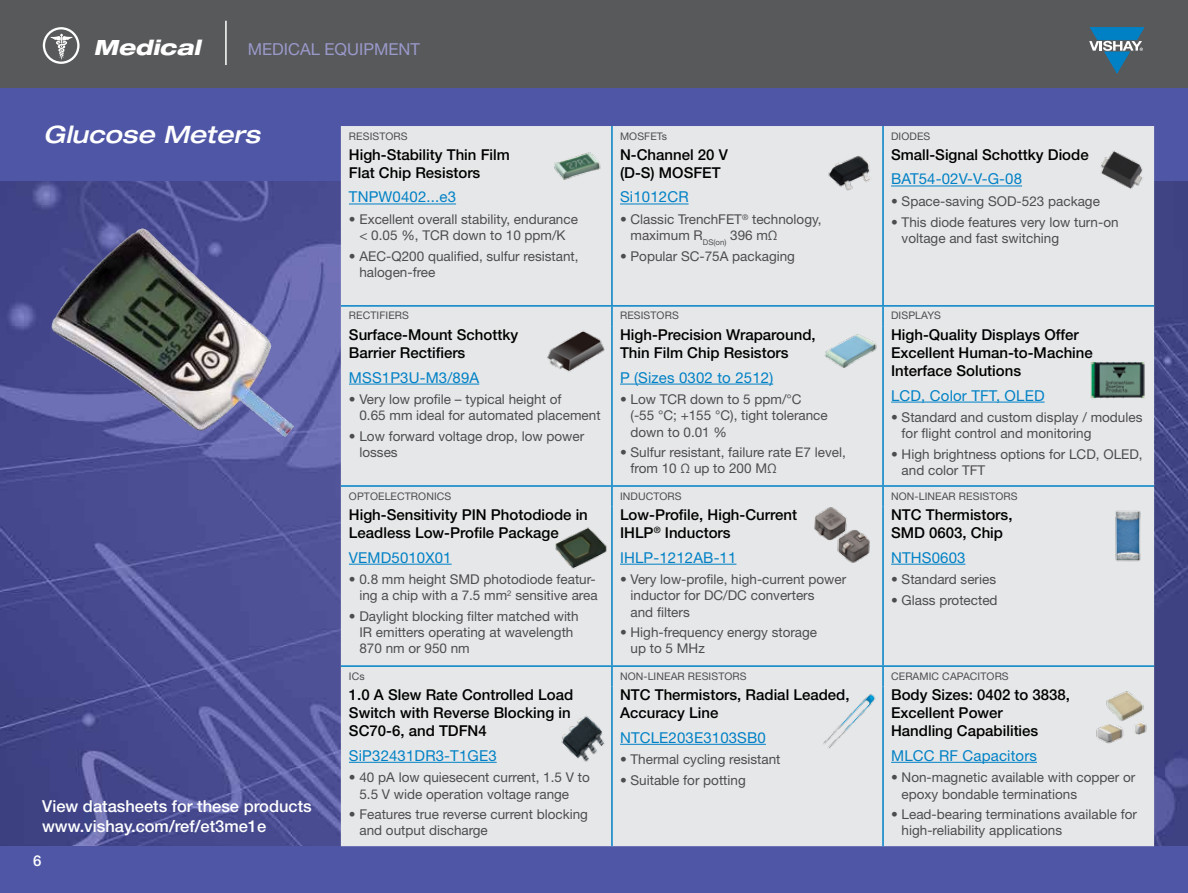
<style>
.page{position:relative;width:1188px;height:893px;background:#fff}
.page>*{position:absolute;margin:0;border:0;box-sizing:border-box;transform-origin:0 0}
.t1{font:italic 500 expanded 24px "Helvetica Neue LT Std";color:#fff}
.t2{font:italic 800 expanded 21px "Helvetica Neue LT Std";color:#fff}
.t3{font:500 16.5px/19.8px "Helvetica Neue LT Std";color:#fff}
.t4{font:16.5px "Helvetica Neue LT Std";color:#9a99cb}
.t5{font:500 15px/18px "Helvetica Neue LT Std";color:#000}
.t6{font:15px "Helvetica Neue LT Std";letter-spacing:.01em;color:#0081c6}
.t7{font:500 15px "Helvetica Neue LT Std";color:#fff}
.t8{font:13.5px/16.2px "Helvetica Neue LT Std";color:#4d4d4f}
.t9{font:10.5px "Helvetica Neue LT Std";letter-spacing:.01em;color:#4d4d4f}
</style>
<div class="page">
<div style="left:0;top:85px;width:1188px;height:808px;background:#4f56a6"></div>
<div style="left:0;top:0;width:1188px;height:88px;background:#58595b"></div>
<svg style="left:1089px;top:28px;width:55px;height:45px"></svg>
<div style="left:43px;top:27px;width:37px;height:37px;border:2px solid #fff;border-radius:50%"></div>
<svg style="left:50px;top:34px;width:23px;height:25px"></svg>
<img style="left:0;top:181px;width:1188px;height:665px">
<hr style="left:225px;top:21px;width:2px;height:44px;background:#fff">
<img style="left:38px;top:207px;width:270px;height:530px">
<div style="left:341px;top:126px;width:813px;height:720px;background:#e6e7e8"></div>
<hr style="left:611px;top:126px;width:2px;height:20px;background:#0081c6">
<hr style="left:882px;top:126px;width:2px;height:20px;background:#0081c6">
<hr style="left:611px;top:146px;width:2px;height:159px;background:#0081c6">
<hr style="left:882px;top:146px;width:2px;height:159px;background:#0081c6">
<hr style="left:341px;top:305px;width:271px;height:2px;background:#0081c6">
<hr style="left:612px;top:305px;width:271px;height:2px;background:#0081c6">
<svg style="left:611px;top:307px;width:2px;height:19px"></svg>
<hr style="left:883px;top:305px;width:271px;height:2px;background:#0081c6">
<svg style="left:882px;top:307px;width:2px;height:19px"></svg>
<hr style="left:611px;top:326px;width:2px;height:159px;background:#0081c6">
<hr style="left:882px;top:326px;width:2px;height:159px;background:#0081c6">
<hr style="left:341px;top:485px;width:271px;height:2px;background:#0081c6">
<hr style="left:612px;top:485px;width:271px;height:2px;background:#0081c6">
<svg style="left:611px;top:487px;width:2px;height:19px"></svg>
<hr style="left:883px;top:485px;width:271px;height:2px;background:#0081c6">
<svg style="left:882px;top:487px;width:2px;height:19px"></svg>
<hr style="left:611px;top:506px;width:2px;height:159px;background:#0081c6">
<hr style="left:882px;top:506px;width:2px;height:159px;background:#0081c6">
<hr style="left:341px;top:665px;width:271px;height:2px;background:#0081c6">
<hr style="left:612px;top:665px;width:271px;height:2px;background:#0081c6">
<svg style="left:611px;top:667px;width:2px;height:19px"></svg>
<hr style="left:883px;top:665px;width:271px;height:2px;background:#0081c6">
<svg style="left:882px;top:667px;width:2px;height:19px"></svg>
<hr style="left:611px;top:686px;width:2px;height:160px;background:#0081c6">
<hr style="left:882px;top:686px;width:2px;height:160px;background:#0081c6">
<hr style="left:349px;top:204px;width:107px;height:1px;background:#0081c6">
<hr style="left:620px;top:204px;width:69px;height:1px;background:#0081c6">
<hr style="left:891px;top:186px;width:131px;height:1px;background:#0081c6">
<hr style="left:349px;top:384px;width:130px;height:1px;background:#0081c6">
<hr style="left:620px;top:384px;width:153px;height:1px;background:#0081c6">
<hr style="left:891px;top:402px;width:154px;height:1px;background:#0081c6">
<hr style="left:349px;top:564px;width:103px;height:1px;background:#0081c6">
<hr style="left:620px;top:564px;width:116px;height:1px;background:#0081c6">
<hr style="left:891px;top:564px;width:75px;height:1px;background:#0081c6">
<hr style="left:349px;top:762px;width:148px;height:1px;background:#0081c6">
<hr style="left:620px;top:744px;width:146px;height:1px;background:#0081c6">
<hr style="left:891px;top:762px;width:146px;height:1px;background:#0081c6">
<img style="left:547px;top:136px;width:61px;height:60px">
<img style="left:821px;top:143px;width:59px;height:60px">
<img style="left:1093px;top:140px;width:60px;height:61px">
<img style="left:546px;top:321px;width:60px;height:60px">
<img style="left:821px;top:320px;width:60px;height:61px">
<img style="left:1088px;top:350px;width:60px;height:60px">
<img style="left:1097px;top:506px;width:61px;height:61px">
<img style="left:812px;top:505px;width:61px;height:60px">
<img style="left:550px;top:518px;width:61px;height:60px">
<img style="left:552px;top:708px;width:61px;height:61px">
<img style="left:820px;top:690px;width:61px;height:61px">
<img style="left:1091px;top:687px;width:60px;height:60px">
<h2 class="t2" style="left:94px;top:34px;width:108px">Medical</h2>
<p class="t4" style="left:248px;top:39px;width:174px">MEDICAL EQUIPMENT</p>
<h1 class="t1" style="left:44px;top:120px;width:218px">Glucose Meters</h1>
<p class="t3" style="left:42px;top:796px;width:271px">View datasheets for these products www.vishay.com/ref/et3me1e</p>
<p class="t7" style="left:33px;top:852px;width:10px">6</p>
<p class="t9" style="left:349px;top:130px;width:60px">RESISTORS</p>
<p class="t9" style="left:620px;top:130px;width:49px">MOSFETs</p>
<p class="t9" style="left:891px;top:130px;width:41px">DIODES</p>
<p class="t5" style="left:349px;top:145px;width:162px">High-Stability Thin Film<br>Flat Chip Resistors</p>
<p class="t6" style="left:349px;top:188px;width:109px">TNPW0402...e3</p>
<p class="t8" style="left:349px;top:211px;width:231px;text-align:center">• Excellent overall stability, endurance &lt; 0.05 %, TCR down to 10 ppm/K</p>
<p class="t8" style="left:359px;top:248px;width:221px;text-indent:-11px">• AEC-Q200 qualified, sulfur resistant, halogen-free</p>
<p class="t5" style="left:620px;top:145px;width:109px">N-Channel 20 V (D-S) MOSFET</p>
<p class="t6" style="left:620px;top:188px;width:70px">Si1012CR</p>
<p class="t8" style="left:631px;top:211px;width:193px;text-indent:-11px">• Classic TrenchFET<sup>®</sup> technology, maximum R<sub>DS(on)</sub> 396 mΩ</p>
<p class="t8" style="left:620px;top:248px;width:177px">• Popular SC-75A packaging</p>
<p class="t5" style="left:891px;top:145px;width:199px">Small-Signal Schottky Diode</p>
<p class="t6" style="left:891px;top:170px;width:132px">BAT54-02V-V-G-08</p>
<p class="t8" style="left:891px;top:193px;width:210px">• Space-saving SOD-523 package</p>
<p class="t8" style="left:902px;top:213px;width:219px;text-indent:-11px">• This diode features very low turn-on voltage and fast switching</p>
<p class="t9" style="left:349px;top:309px;width:62px">RECTIFIERS</p>
<p class="t9" style="left:620px;top:309px;width:60px">RESISTORS</p>
<p class="t9" style="left:891px;top:309px;width:51px">DISPLAYS</p>
<p class="t5" style="left:349px;top:326px;width:171px">Surface-Mount Schottky<br>Barrier Rectifiers</p>
<p class="t6" style="left:349px;top:368px;width:132px">MSS1P3U-M3/89A</p>
<p class="t8" style="left:359px;top:391px;width:243px;text-indent:-11px">• Very low profile – typical height of<br>0.65 mm ideal for automated placement</p>
<p class="t8" style="left:359px;top:428px;width:226px;text-indent:-11px">• Low forward voltage drop, low power losses</p>
<p class="t5" style="left:891px;top:326px;width:203px">High-Quality Displays Offer<br>Excellent Human-to-Machine<br>Interface Solutions</p>
<p class="t6" style="left:891px;top:386px;width:155px">LCD, Color TFT, OLED</p>
<p class="t8" style="left:902px;top:409px;width:242px;text-indent:-11px">• Standard and custom display / modules for flight control and monitoring</p>
<p class="t8" style="left:902px;top:446px;width:243px;text-indent:-11px">• High brightness options for LCD, OLED, and color TFT</p>
<p class="t5" style="left:620px;top:326px;width:197px">High-Precision Wraparound,<br>Thin Film Chip Resistors</p>
<p class="t6" style="left:620px;top:368px;width:155px">P (Sizes 0302 to 2512)</p>
<p class="t8" style="left:631px;top:391px;width:199px;text-indent:-11px">• Low TCR down to 5 ppm/°C (-55 °C; +155 °C), tight tolerance down to 0.01 %</p>
<p class="t8" style="left:631px;top:444px;width:217px;text-indent:-11px">• Sulfur resistant, failure rate E7 level, from 10 Ω up to 200 MΩ</p>
<p class="t9" style="left:349px;top:489px;width:104px">OPTOELECTRONICS</p>
<p class="t9" style="left:620px;top:489px;width:63px">INDUCTORS</p>
<p class="t9" style="left:891px;top:489px;width:128px">NON-LINEAR RESISTORS</p>
<p class="t5" style="left:349px;top:506px;width:240px">High-Sensitivity PIN Photodiode in<br>Leadless Low-Profile Package</p>
<p class="t6" style="left:349px;top:548px;width:104px">VEMD5010X01</p>
<p class="t8" style="left:349px;top:571px;width:250px;text-align:right">• 0.8 mm height SMD photodiode featur&shy;ing a chip with a 7.5 mm<sup>2</sup> sensitive area</p>
<p class="t8" style="left:359px;top:608px;width:221px;text-indent:-11px">• Daylight blocking filter matched with<br>IR emitters operating at wavelength<br>870 nm or 950 nm</p>
<p class="t5" style="left:620px;top:506px;width:179px">Low-Profile, High-Current<br>IHLP<sup>®</sup> Inductors</p>
<p class="t6" style="left:620px;top:548px;width:118px">IHLP-1212AB-11</p>
<p class="t8" style="left:631px;top:571px;width:217px;text-indent:-11px">• Very low-profile, high-current power inductor for DC/DC converters<br>and filters</p>
<p class="t8" style="left:631px;top:624px;width:188px;text-indent:-11px">• High-frequency energy storage up to 5 MHz</p>
<p class="t5" style="left:891px;top:506px;width:123px">NTC Thermistors,<br>SMD 0603, Chip</p>
<p class="t6" style="left:891px;top:548px;width:76px">NTHS0603</p>
<p class="t8" style="left:891px;top:571px;width:107px">• Standard series</p>
<p class="t8" style="left:891px;top:592px;width:108px">• Glass protected</p>
<p class="t9" style="left:349px;top:670px;width:17px">ICs</p>
<p class="t9" style="left:620px;top:670px;width:128px">NON-LINEAR RESISTORS</p>
<p class="t9" style="left:891px;top:670px;width:119px">CERAMIC CAPACITORS</p>
<p class="t5" style="left:349px;top:686px;width:226px">1.0 A Slew Rate Controlled Load<br>Switch with Reverse Blocking in<br>SC70-6, and TDFN4</p>
<p class="t6" style="left:349px;top:746px;width:149px">SiP32431DR3-T1GE3</p>
<p class="t8" style="left:359px;top:769px;width:232px;text-indent:-11px">• 40 pA low quiesecent current, 1.5 V to<br>5.5 V wide operation voltage range</p>
<p class="t8" style="left:359px;top:806px;width:230px;text-indent:-11px">• Features true reverse current blocking and output discharge</p>
<p class="t5" style="left:620px;top:686px;width:231px">NTC Thermistors, Radial Leaded,<br>Accuracy Line</p>
<p class="t6" style="left:620px;top:728px;width:147px">NTCLE203E3103SB0</p>
<p class="t8" style="left:620px;top:751px;width:162px">• Thermal cycling resistant</p>
<p class="t8" style="left:620px;top:772px;width:127px">• Suitable for potting</p>
<p class="t5" style="left:891px;top:686px;width:180px">Body Sizes: 0402 to 3838,<br>Excellent Power<br>Handling Capabilities</p>
<p class="t6" style="left:891px;top:746px;width:147px">MLCC RF Capacitors</p>
<p class="t8" style="left:902px;top:769px;width:235px;text-indent:-11px">• Non-magnetic available with copper or epoxy bondable terminations</p>
<p class="t8" style="left:902px;top:806px;width:237px;text-indent:-11px">• Lead-bearing terminations available for high-reliability applications</p>
</div>
